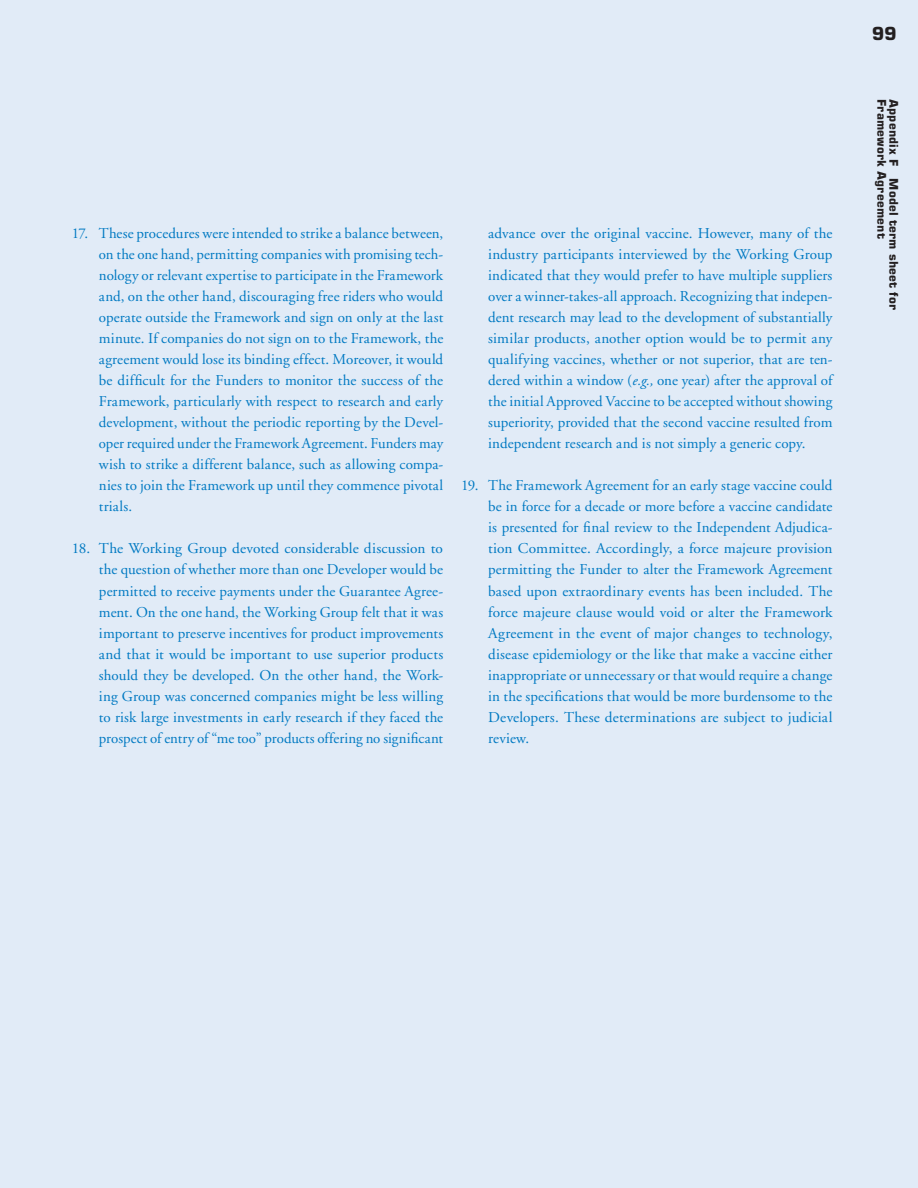
<style>
.page{position:relative;width:918px;height:1188px;background:#e1ebf7}
.page>*{position:absolute;margin:0;border:0;box-sizing:border-box;transform-origin:0 0}
.t1{font:700 18px "Square 721 BT";color:#231f20}
.t2{font:15px/21px "Adobe Garamond";letter-spacing:.005em;color:#0079c2;text-align:justify}
.t3{font:700 12px "Square 721 BT";letter-spacing:.01em;color:#231f20}
.s1{font-style:italic}
</style>
<div class="page">
<p class="t2" style="left:99px;top:224px;width:346px;text-indent:-27px">17. These procedures were intended to strike a balance between, on the one hand, permitting companies with promising tech&shy;nology or relevant expertise to participate in the Framework and, on the other hand, discouraging free riders who would operate outside the Framework and sign on only at the last minute. If companies do not sign on to the Framework, the agreement would lose its binding effect. Moreover, it would be difficult for the Funders to monitor the success of the Framework, particularly with respect to research and early development, without the periodic reporting by the Devel&shy;oper required under the Framework Agreement. Funders may wish to strike a different balance, such as allowing compa&shy;nies to join the Framework up until they commence pivotal trials.</p>
<p class="t2" style="left:99px;top:539px;width:346px;text-indent:-27px">18. The Working Group devoted considerable discussion to the question of whether more than one Developer would be permitted to receive payments under the Guarantee Agree&shy;ment. On the one hand, the Working Group felt that it was important to preserve incentives for product improvements and that it would be important to use superior products should they be developed. On the other hand, the Work&shy;ing Group was concerned companies might be less willing to risk large investments in early research if they faced the prospect of entry of “me too” products offering no significant</p>
<p class="t2" style="left:488px;top:224px;width:346px">advance over the original vaccine. However, many of the industry participants interviewed by the Working Group indicated that they would prefer to have multiple suppliers over a winner-takes-all approach. Recognizing that indepen&shy;dent research may lead to the development of substantially similar products, another option would be to permit any qualifying vaccines, whether or not superior, that are ten&shy;dered within a window (<span class="s1">e.g.,</span> one year) after the approval of the initial Approved Vaccine to be accepted without showing superiority, provided that the second vaccine resulted from independent research and is not simply a generic copy.</p>
<p class="t2" style="left:488px;top:476px;width:346px;text-indent:-27px">19. The Framework Agreement for an early stage vaccine could be in force for a decade or more before a vaccine candidate is presented for final review to the Independent Adjudica&shy;tion Committee. Accordingly, a force majeure provision permitting the Funder to alter the Framework Agreement based upon extraordinary events has been included. The force majeure clause would void or alter the Framework Agreement in the event of major changes to technology, disease epidemiology or the like that make a vaccine either inappropriate or unnecessary or that would require a change in the specifications that would be more burdensome to the Developers. These determinations are subject to judicial review.</p>
<p class="t1" style="left:872px;top:23px;width:26px">99</p>
<p class="t3" style="left:889px;top:99px;width:141px;rotate:90deg">Framework Agreement</p>
<p class="t3" style="left:901px;top:99px;width:213px;rotate:90deg">Appendix F Model term sheet for</p>
</div>
